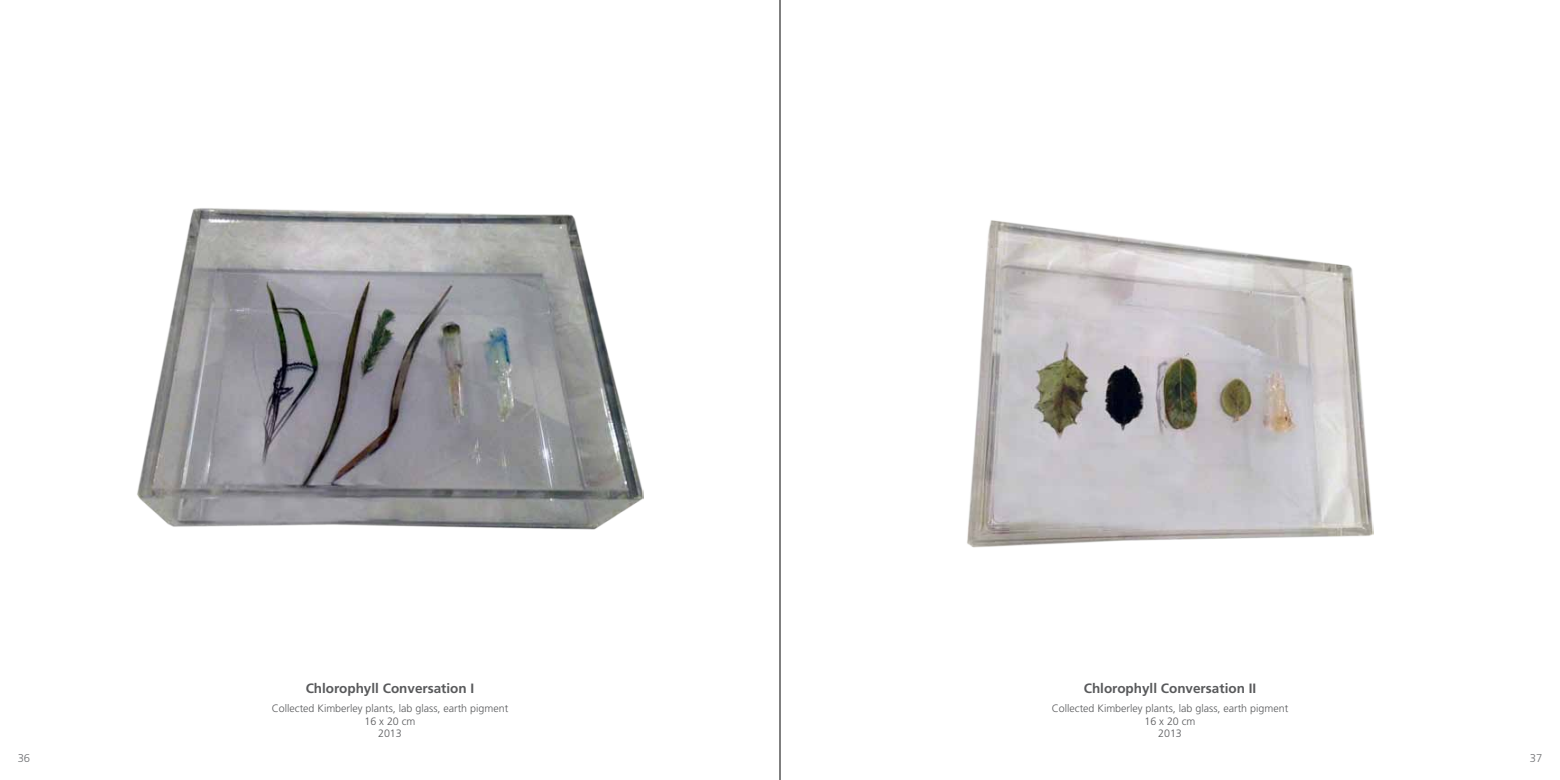
<style>
.page{position:relative;width:1560px;height:780px;background:#fff}
.page>*{position:absolute;margin:0;border:0;box-sizing:border-box;transform-origin:0 0}
.t1{font:700 13.5px "Frutiger";color:#58595b}
.t2{font:300 11.25px "Frutiger";color:#6d6e71}
.t3{font:300 10.75px/12.4px "Frutiger";color:#58595b;text-align:center}
</style>
<div class="page">
<hr style="left:779px;top:1px;width:1px;height:779px;background:#000">
<img style="left:137px;top:208px;width:506px;height:322px">
<img style="left:967px;top:220px;width:405px;height:327px">
<p class="t1" style="left:305px;top:680px;width:170px">Chlorophyll Conversation I</p>
<p class="t3" style="left:272px;top:702px;width:238px">Collected Kimberley plants, lab glass, earth pigment<br>16 x 20 cm<br>2013</p>
<p class="t1" style="left:1083px;top:680px;width:174px">Chlorophyll Conversation II</p>
<p class="t3" style="left:1051px;top:702px;width:238px">Collected Kimberley plants, lab glass, earth pigment<br>16 x 20 cm<br>2013</p>
<p class="t2" style="left:18px;top:752px;width:14px">36</p>
<p class="t2" style="left:1529px;top:752px;width:14px">37</p>
</div>
